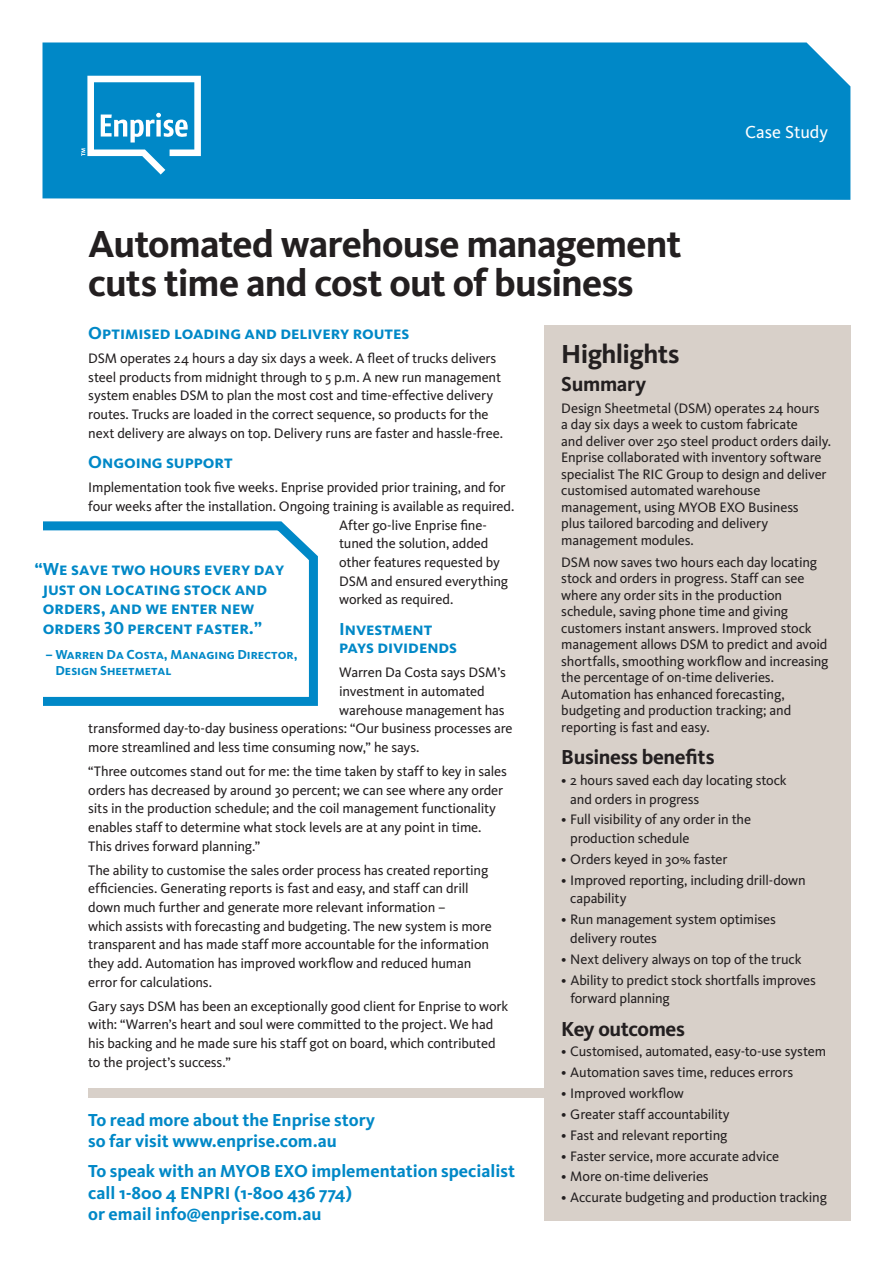
<style>
.page{position:relative;width:893px;height:1263px;background:#fff}
.page>*{position:absolute;margin:0;border:0;box-sizing:border-box;transform-origin:0 0}
.t1{font:700 39px/39px "Kievit";letter-spacing:-.025em;color:#231f20}
.t2{font:700 27px "Kievit";letter-spacing:-.025em;color:#231f20}
.t3{font:700 21px "Kievit";letter-spacing:-.015em;color:#231f20}
.t4{font:18px/19.5px "Kievit Bold SC";color:#0088c7}
.t5{font:700 18px/21.6px "Kievit";color:#0088c7}
.t6{font:18px "Kievit";color:#fff}
.t7{font:14.25px/18.8px "Kievit";letter-spacing:-.015em;color:#231f20}
.t8{font:13.5px/16.2px "Kievit Bold SC";color:#0088c7}
</style>
<div class="page">
<div style="left:88px;top:1088px;width:465px;height:9px;background:#d8d0c9"></div>
<div style="left:544px;top:325px;width:306px;height:895px;background:#d8d0c9"></div>
<div style="left:43px;top:42px;width:807px;height:158px;background:#0088c7"></div>
<svg style="left:43px;top:521px;width:275px;height:185px"></svg>
<svg style="left:81px;top:76px;width:120px;height:99px"></svg>
<h1 class="t1" style="left:88px;top:224px;width:595px">Automated warehouse management cuts time and cost out of business</h1>
<p class="t6" style="left:745px;top:121px;width:85px">Case Study</p>
<p class="t4" style="left:88px;top:323px;width:323px">Optimised loading and delivery routes</p>
<p class="t7" style="left:88px;top:349px;width:416px">DSM operates 24 hours a day six days a week. A fleet of trucks delivers steel products from midnight through to 5 p.m. A new run management system enables DSM to plan the most cost and time-effective delivery routes. Trucks are loaded in the correct sequence, so products for the next delivery are always on top. Delivery runs are faster and hassle-free.</p>
<p class="t4" style="left:88px;top:452px;width:146px">Ongoing support</p>
<p class="t7" style="left:88px;top:478px;width:419px">Implementation took five weeks. Enprise provided prior training, and for</p>
<p class="t7" style="left:88px;top:497px;width:428px">four weeks after the installation. Ongoing training is available as required.</p>
<p class="t7" style="left:339px;top:515px;width:149px">After go-live Enprise fine-</p>
<p class="t7" style="left:339px;top:534px;width:151px">tuned the solution, added</p>
<p class="t7" style="left:339px;top:553px;width:162px">other features requested by</p>
<p class="t7" style="left:339px;top:571px;width:171px">DSM and ensured everything</p>
<p class="t7" style="left:339px;top:590px;width:116px">worked as required.</p>
<p class="t4" style="left:339px;top:620px;width:120px;line-height:18px">Investment pays dividends</p>
<p class="t7" style="left:339px;top:663px;width:168px">Warren Da Costa says DSM’s</p>
<p class="t7" style="left:339px;top:681px;width:147px">investment in automated</p>
<p class="t7" style="left:339px;top:700px;width:167px">warehouse management has</p>
<p class="t7" style="left:88px;top:719px;width:426px">transformed day-to-day business operations: “Our business processes are</p>
<p class="t7" style="left:88px;top:738px;width:333px">more streamlined and less time consuming now,” he says.</p>
<p class="t7" style="left:88px;top:762px;width:420px">“Three outcomes stand out for me: the time taken by staff to key in sales orders has decreased by around 30 percent; we can see where any order sits in the production schedule; and the coil management functionality enables staff to determine what stock levels are at any point in time.<br>This drives forward planning.”</p>
<p class="t7" style="left:88px;top:860px;width:405px">The ability to customise the sales order process has created reporting efficiencies. Generating reports is fast and easy, and staff can drill down much further and generate more relevant information –<br>which assists with forecasting and budgeting. The new system is more transparent and has made staff more accountable for the information they add. Automation has improved workflow and reduced human error for calculations.</p>
<p class="t7" style="left:88px;top:996px;width:422px">Gary says DSM has been an exceptionally good client for Enprise to work with: “Warren’s heart and soul were committed to the project. We had his backing and he made sure his staff got on board, which contributed to the project’s success.”</p>
<p class="t4" style="left:43px;top:559px;width:243px;text-indent:-8px">“We save two hours every day just on locating stock and orders, and we enter new orders 30 percent faster.”</p>
<p class="t8" style="left:55px;top:646px;width:244px;text-indent:-10px">– Warren Da Costa, Managing Director,<br>Design Sheetmetal</p>
<p class="t5" style="left:88px;top:1108px;width:288px">To read more about the Enprise story so far visit www.enprise.com.au</p>
<p class="t5" style="left:88px;top:1160px;width:428px">To speak with an MYOB EXO implementation specialist call 1-800 4 ENPRI (1-800 436 774)<br>or email info@enprise.com.au</p>
<h2 class="t2" style="left:561px;top:337px;width:120px">Highlights</h2>
<h3 class="t3" style="left:561px;top:371px;width:87px">Summary</h3>
<p class="t7" style="left:561px;top:400px;width:271px;line-height:16.5px">Design Sheetmetal (DSM) operates 24 hours<br>a day six days a week to custom fabricate<br>and deliver over 250 steel product orders daily.<br>Enprise collaborated with inventory software specialist The RIC Group to design and deliver customised automated warehouse management, using MYOB EXO Business<br>plus tailored barcoding and delivery management modules.</p>
<p class="t7" style="left:561px;top:553px;width:269px;line-height:16.5px">DSM now saves two hours each day locating stock and orders in progress. Staff can see where any order sits in the production schedule, saving phone time and giving customers instant answers. Improved stock management allows DSM to predict and avoid shortfalls, smoothing workflow and increasing the percentage of on-time deliveries.<br>Automation has enhanced forecasting, budgeting and production tracking; and reporting is fast and easy.</p>
<h3 class="t3" style="left:561px;top:744px;width:155px">Business benefits</h3>
<p class="t7" style="left:570px;top:771px;width:218px;text-indent:-9px">• 2 hours saved each day locating stock and orders in progress</p>
<p class="t7" style="left:570px;top:810px;width:182px;text-indent:-9px">• Full visibility of any order in the production schedule</p>
<p class="t7" style="left:561px;top:849px;width:168px">• Orders keyed in 30% faster</p>
<p class="t7" style="left:570px;top:870px;width:237px;text-indent:-9px">• Improved reporting, including drill-down capability</p>
<p class="t7" style="left:570px;top:910px;width:207px;text-indent:-9px">• Run management system optimises delivery routes</p>
<p class="t7" style="left:561px;top:949px;width:242px">• Next delivery always on top of the truck</p>
<p class="t7" style="left:570px;top:970px;width:247px;text-indent:-9px">• Ability to predict stock shortfalls improves forward planning</p>
<h3 class="t3" style="left:561px;top:1016px;width:125px">Key outcomes</h3>
<p class="t7" style="left:561px;top:1042px;width:266px">• Customised, automated, easy-to-use system</p>
<p class="t7" style="left:561px;top:1063px;width:233px">• Automation saves time, reduces errors</p>
<p class="t7" style="left:561px;top:1084px;width:124px">• Improved workflow</p>
<p class="t7" style="left:561px;top:1104px;width:170px">• Greater staff accountability</p>
<p class="t7" style="left:561px;top:1125px;width:168px">• Fast and relevant reporting</p>
<p class="t7" style="left:561px;top:1146px;width:219px">• Faster service, more accurate advice</p>
<p class="t7" style="left:561px;top:1167px;width:149px">• More on-time deliveries</p>
<p class="t7" style="left:561px;top:1188px;width:267px">• Accurate budgeting and production tracking</p>
</div>
